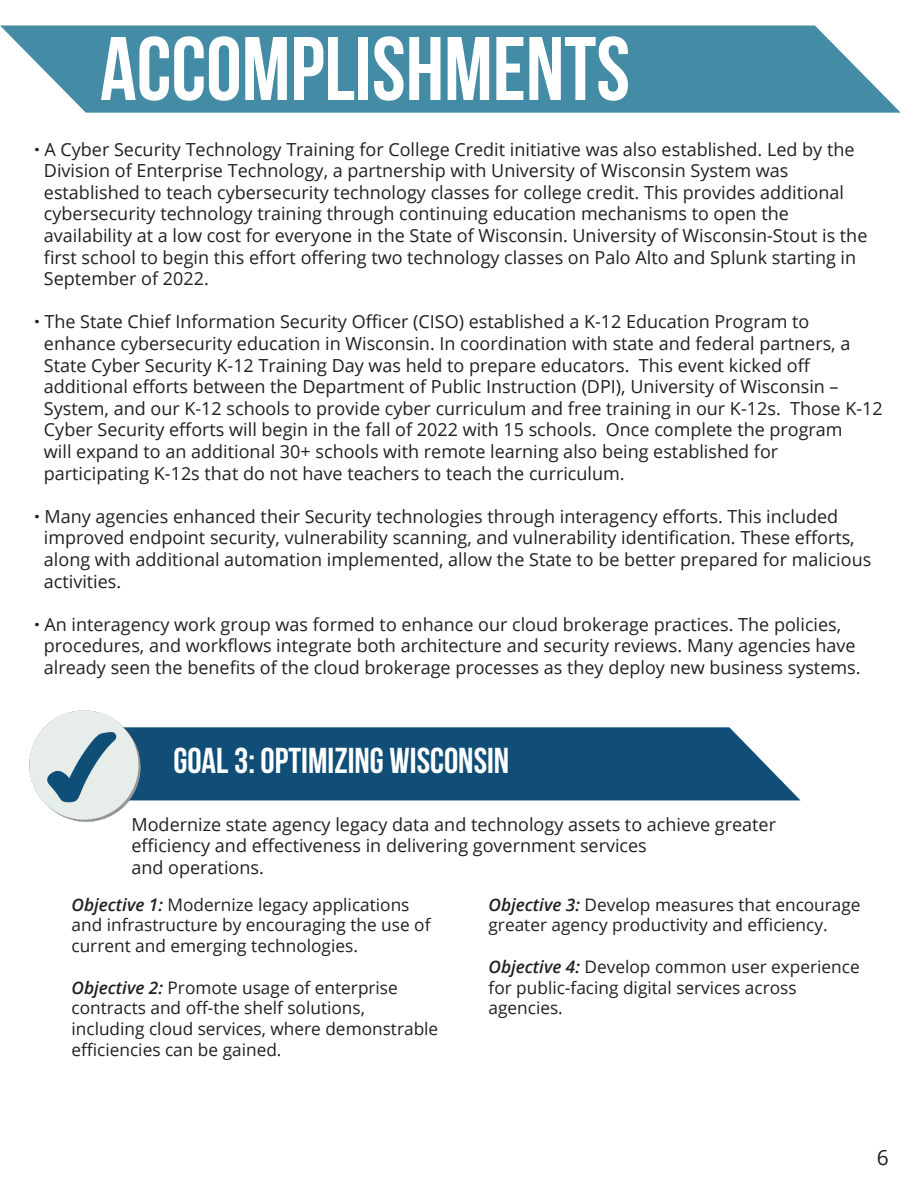
<style>
.page{position:relative;width:918px;height:1188px;background:#fff}
.page>*{position:absolute;margin:0;border:0;box-sizing:border-box;transform-origin:0 0}
.t1{font:700 90px "Bebas Neue";color:#fff}
.t2{font:700 36px "Bebas Neue";color:#fff}
.t3{font:21px "Open Sans";color:#231f20}
.t4{font:18px/21.6px "Open Sans";color:#231f20}
.t5{font:17.25px/20.7px "Open Sans";color:#231f20}
.s1{font-weight:800}
.s2{font-weight:600;font-style:italic}
</style>
<div class="page">
<svg style="left:0;top:26px;width:901px;height:87px;background:#5696ae"></svg>
<div style="left:142px;top:727px;width:658px;height:73px;background:#104d77"></div>
<img style="left:29px;top:710px;width:113px;height:112px">
<p class="t1" style="left:100px;top:20px;width:532px">ACCOMPLISHMENTS</p>
<p class="t4" style="left:35px;top:138px;width:821px"><span class="s1">·</span> A Cyber Security Technology Training for College Credit initiative was also established. Led by the</p>
<p class="t4" style="left:44px;top:159px;width:746px">Division of Enterprise Technology, a partnership with University of Wisconsin System was</p>
<p class="t4" style="left:44px;top:181px;width:802px">established to teach cybersecurity technology classes for college credit. This provides additional</p>
<p class="t4" style="left:44px;top:203px;width:746px">cybersecurity technology training through continuing education mechanisms to open the</p>
<p class="t4" style="left:44px;top:224px;width:825px">availability at a low cost for everyone in the State of Wisconsin. University of Wisconsin-Stout is the</p>
<p class="t4" style="left:44px;top:246px;width:814px">first school to begin this effort offering two technology classes on Palo Alto and Splunk starting in</p>
<p class="t4" style="left:44px;top:267px;width:166px">September of 2022.</p>
<p class="t4" style="left:35px;top:311px;width:776px"><span class="s1">·</span> The State Chief Information Security Officer (CISO) established a K-12 Education Program to</p>
<p class="t4" style="left:44px;top:332px;width:808px">enhance cybersecurity education in Wisconsin. In coordination with state and federal partners, a</p>
<p class="t4" style="left:44px;top:354px;width:767px">State Cyber Security K-12 Training Day was held to prepare educators. This event kicked off</p>
<p class="t4" style="left:44px;top:375px;width:796px">additional efforts between the Department of Public Instruction (DPI), University of Wisconsin –</p>
<p class="t4" style="left:44px;top:397px;width:840px">System, and our K-12 schools to provide cyber curriculum and free training in our K-12s. Those K-12</p>
<p class="t4" style="left:44px;top:419px;width:800px">Cyber Security efforts will begin in the fall of 2022 with 15 schools. Once complete the program</p>
<p class="t4" style="left:44px;top:440px;width:736px">will expand to an additional 30+ schools with remote learning also being established for</p>
<p class="t4" style="left:44px;top:462px;width:582px">participating K-12s that do not have teachers to teach the curriculum.</p>
<p class="t4" style="left:35px;top:505px;width:805px"><span class="s1">·</span> Many agencies enhanced their Security technologies through interagency efforts. This included</p>
<p class="t4" style="left:44px;top:527px;width:812px">improved endpoint security, vulnerability scanning, and vulnerability identification. These efforts,</p>
<p class="t4" style="left:44px;top:548px;width:829px">along with additional automation implemented, allow the State to be better prepared for malicious</p>
<p class="t4" style="left:44px;top:570px;width:79px">activities.</p>
<p class="t4" style="left:35px;top:613px;width:808px"><span class="s1">·</span> An interagency work group was formed to enhance our cloud brokerage practices. The policies,</p>
<p class="t4" style="left:44px;top:635px;width:813px">procedures, and workflows integrate both architecture and security reviews. Many agencies have</p>
<p class="t4" style="left:44px;top:656px;width:818px">already seen the benefits of the cloud brokerage processes as they deploy new business systems.</p>
<p class="t2" style="left:173px;top:741px;width:337px">GOAL 3: OPTIMIZING WISCONSIN</p>
<p class="t4" style="left:132px;top:813px;width:646px">Modernize state agency legacy data and technology assets to achieve greater efficiency and effectiveness in delivering government services</p>
<p class="t4" style="left:132px;top:856px;width:134px">and operations.</p>
<p class="t5" style="left:72px;top:894px;width:361px"><span class="s2">Objective 1:</span> Modernize legacy applications and infrastructure by encouraging the use of current and emerging technologies.</p>
<p class="t5" style="left:72px;top:976px;width:368px"><span class="s2">Objective 2:</span> Promote usage of enterprise contracts and off-the shelf solutions, including cloud services, where demonstrable efficiencies can be gained.</p>
<p class="t5" style="left:489px;top:894px;width:374px"><span class="s2">Objective 3:</span> Develop measures that encourage greater agency productivity and efficiency.</p>
<p class="t5" style="left:489px;top:956px;width:373px"><span class="s2">Objective 4:</span> Develop common user experience for public-facing digital services across agencies.</p>
<p class="t3" style="left:877px;top:1143px;width:14px">6</p>
</div>
